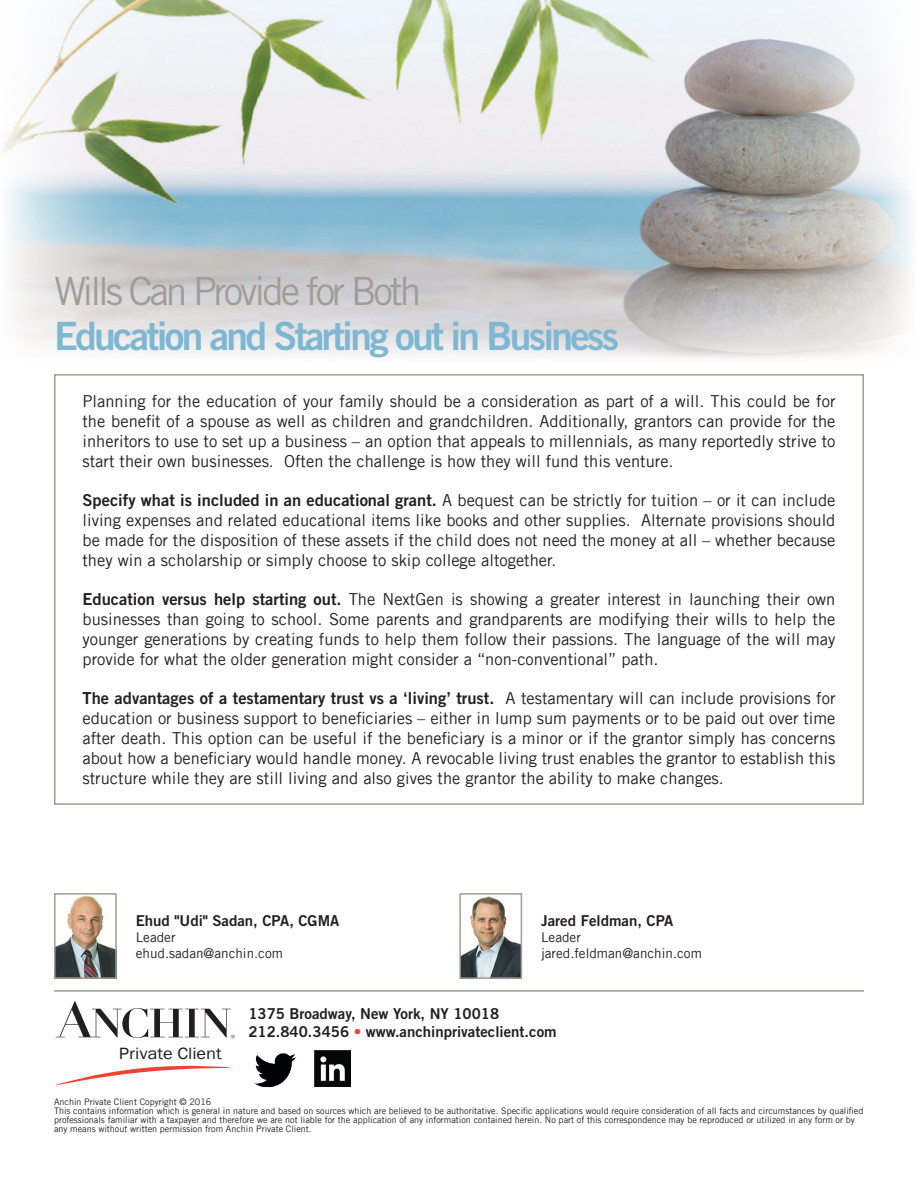
<style>
.page{position:relative;width:918px;height:1188px;background:#fff}
.page>*{position:absolute;margin:0;border:0;box-sizing:border-box;transform-origin:0 0}
.t1{font:39px "Trade Gothic LT Std Bd 2";letter-spacing:-.07em;color:#7fb7d2}
.t2{font:39px "Trade Gothic LT Std";letter-spacing:-.08em;color:#a19d96}
.t3{font:16.8px "Franklin Gothic";color:#231f20;scale:1.1 1}
.t4{font:16.5px/19.8px "Trade Gothic LT";color:#231f20;text-align:justify}
.t5{font:15px "Trade Gothic LT Std Bd 2";color:#231f20}
.t6{font:13.5px "Trade Gothic LT";color:#231f20}
.t7{font:9px/9px "Trade Gothic LT";color:#231f20}
.s1{font-family:"Trade Gothic LT Std Bd 2"}
.s2{color:#ef4135}
</style>
<div class="page">
<div style="left:54px;top:374px;width:810px;height:431px;border:2px solid #a19d96"></div>
<img style="left:4px;top:0;width:908px;height:359px">
<img style="left:462px;top:896px;width:57px;height:80px">
<div style="left:459px;top:893px;width:63px;height:86px;border:2px solid #a19d96"></div>
<img style="left:57px;top:896px;width:57px;height:80px">
<div style="left:54px;top:893px;width:63px;height:86px;border:2px solid #a19d96"></div>
<hr style="left:54px;top:990px;width:810px;height:2px;background:#a19d96">
<svg style="left:56px;top:1065px;width:173px;height:20px"></svg>
<svg style="left:56px;top:1001px;width:179px;height:37px"></svg>
<img style="left:255px;top:1053px;width:40px;height:35px">
<img style="left:315px;top:1051px;width:36px;height:36px">
<p class="t2" style="left:54px;top:267px;width:369px">Wills Can Provide for Both</p>
<p class="t1" style="left:54px;top:312px;width:567px">Education and Starting out in Business</p>
<p class="t4" style="left:82px;top:391px;width:755px">Planning for the education of your family should be a consideration as part of a will. This could be for the benefit of a spouse as well as children and grandchildren. Additionally, grantors can provide for the inheritors to use to set up a business – an option that appeals to millennials, as many reportedly strive to start their own businesses. Often the challenge is how they will fund this venture.</p>
<p class="t4" style="left:82px;top:490px;width:755px"><span class="s1">Specify what is included in an educational grant.</span> A bequest can be strictly for tuition – or it can include living expenses and related educational items like books and other supplies. Alternate provisions should be made for the disposition of these assets if the child does not need the money at all – whether because they win a scholarship or simply choose to skip college altogether.</p>
<p class="t4" style="left:82px;top:589px;width:755px"><span class="s1">Education versus help starting out.</span> The NextGen is showing a greater interest in launching their own businesses than going to school. Some parents and grandparents are modifying their wills to help the younger generations by creating funds to help them follow their passions. The language of the will may provide for what the older generation might consider a “non-conventional” path.</p>
<p class="t4" style="left:82px;top:688px;width:755px"><span class="s1">The advantages of a testamentary trust vs a ‘living’ trust.</span> A testamentary will can include provisions for education or business support to beneficiaries – either in lump sum payments or to be paid out over time after death. This option can be useful if the beneficiary is a minor or if the grantor simply has concerns about how a beneficiary would handle money. A revocable living trust enables the grantor to establish this structure while they are still living and also gives the grantor the ability to make changes.</p>
<p class="t5" style="left:136px;top:911px;width:205px">Ehud "Udi" Sadan, CPA, CGMA</p>
<p class="t6" style="left:136px;top:929px;width:41px">Leader</p>
<p class="t6" style="left:136px;top:945px;width:149px">ehud.sadan@anchin.com</p>
<p class="t5" style="left:541px;top:911px;width:134px">Jared Feldman, CPA</p>
<p class="t6" style="left:541px;top:929px;width:41px">Leader</p>
<p class="t6" style="left:541px;top:945px;width:162px">jared.feldman@anchin.com</p>
<p class="t3" style="left:119px;top:1043px;width:95px">Private Client</p>
<p class="t5" style="left:248px;top:1005px;width:252px">1375 Broadway, New York, NY 10018</p>
<p class="t5" style="left:248px;top:1023px;width:310px">212.840.3456 <span class="s2">•</span> www.anchinprivateclient.com</p>
<p class="t7" style="left:54px;top:1097px;width:159px">Anchin Private Client Copyright © 2016</p>
<p class="t7" style="left:54px;top:1106px;width:811px">This contains information which is general in nature and based on sources which are believed to be authoritative. Specific applications would require consideration of all facts and circumstances by qualified professionals familiar with a taxpayer and therefore we are not liable for the application of any information contained herein. No part of this correspondence may be reproduced or utilized in any form or by any means without written permission from Anchin Private Client.</p>
</div>
